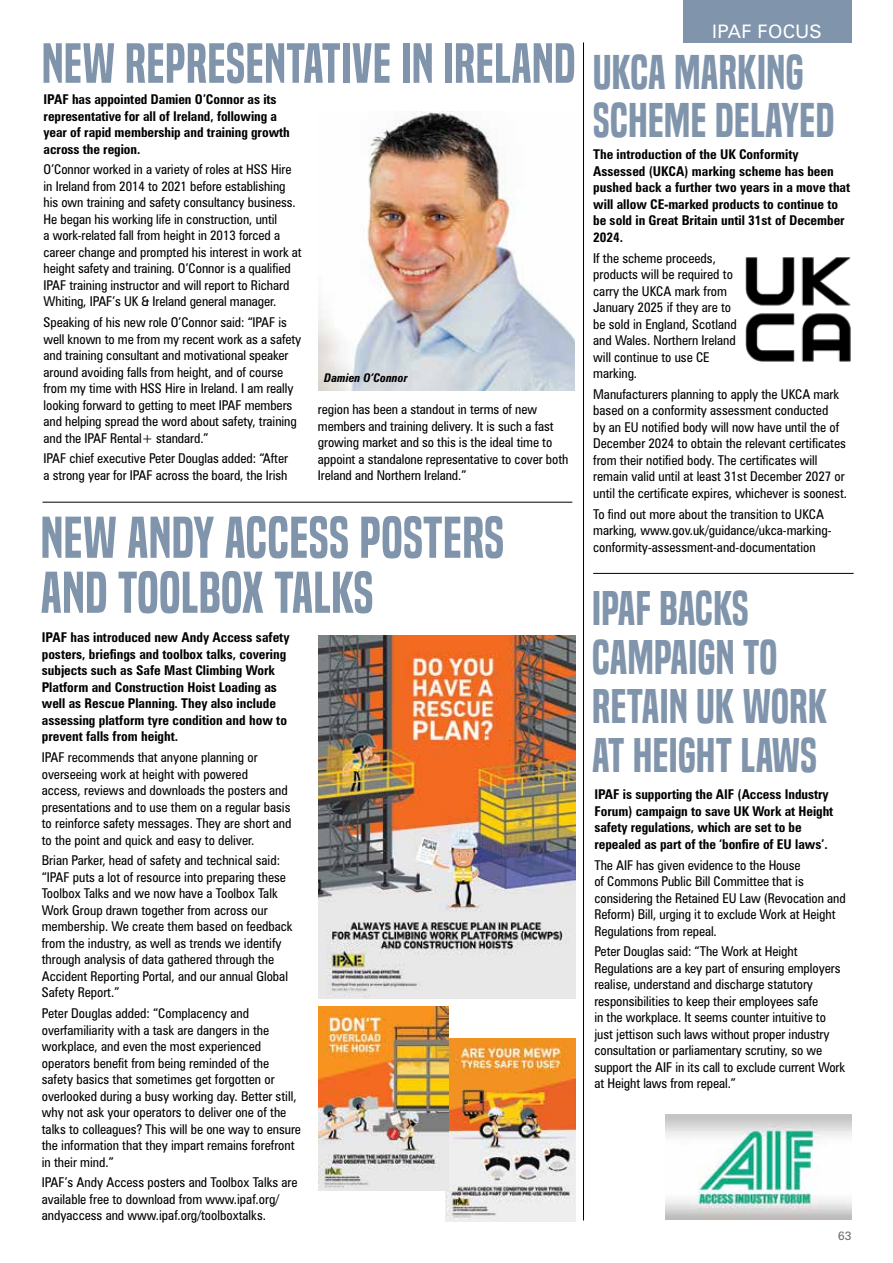
<style>
.page{position:relative;width:893px;height:1263px;background:#fff}
.page>*{position:absolute;margin:0;border:0;box-sizing:border-box;transform-origin:0 0}
.t1{font:54.3px/55.1px "Built Titling Sb";letter-spacing:.01em;color:#8094ac}
.t2{font:52.2px "Built Titling Sb";letter-spacing:.01em;color:#8094ac}
.t3{font:45.45px/48.2px "Built Titling Sb";letter-spacing:.01em;color:#8094ac}
.t4{font:45.3px/49.1px "Built Titling Sb";letter-spacing:.01em;color:#8094ac}
.t5{font:18.6px "Zurich BT";letter-spacing:.02em;color:#fff}
.t6{font:condensed 13.5px/16.5px "Zurich BT";color:#000}
.t7{font:700 condensed 13.5px/16.5px "Zurich BT";color:#000}
.t8{font:italic 700 condensed 12px "Zurich BT";letter-spacing:-.005em;color:#000}
.t9{font:12px "Zurich BT";color:#6d6e71}
</style>
<div class="page">
<div style="left:683px;top:0;width:169px;height:42px;background:#8094ac"></div>
<hr style="left:583px;top:42px;width:1px;height:1178px;background:#000">
<hr style="left:43px;top:502px;width:529px;height:1px;background:#000">
<hr style="left:593px;top:573px;width:261px;height:1px;background:#000">
<img style="left:745px;top:257px;width:106px;height:105px">
<img style="left:665px;top:1114px;width:186px;height:106px">
<img style="left:319px;top:111px;width:255px;height:279px">
<img style="left:319px;top:636px;width:257px;height:363px">
<img style="left:446px;top:1038px;width:130px;height:183px">
<img style="left:319px;top:1006px;width:130px;height:184px">
<h2 class="t2" style="left:42px;top:33px;width:535px">NEW REPRESENTATIVE IN IRELAND</h2>
<p class="t7" style="left:44px;top:91px;width:248px">IPAF has appointed Damien O’Connor as its representative for all of Ireland, following a year of rapid membership and training growth across the region.</p>
<p class="t6" style="left:44px;top:161px;width:260px">O’Connor worked in a variety of roles at HSS Hire in Ireland from 2014 to 2021 before establishing his own training and safety consultancy business.<br>He began his working life in construction, until<br>a work-related fall from height in 2013 forced a career change and prompted his interest in work at height safety and training. O’Connor is a qualified IPAF training instructor and will report to Richard Whiting, IPAF’s UK &amp; Ireland general manager.</p>
<p class="t6" style="left:44px;top:314px;width:259px">Speaking of his new role O’Connor said: “IPAF is well known to me from my recent work as a safety and training consultant and motivational speaker around avoiding falls from height, and of course from my time with HSS Hire in Ireland. I am really looking forward to getting to meet IPAF members and helping spread the word about safety, training and the IPAF Rental+ standard.”</p>
<p class="t6" style="left:44px;top:450px;width:246px">IPAF chief executive Peter Douglas added: “After a strong year for IPAF across the board, the Irish</p>
<p class="t8" style="left:324px;top:370px;width:85px">Damien O’Connor</p>
<p class="t6" style="left:318px;top:401px;width:252px">region has been a standout in terms of new members and training delivery. It is such a fast growing market and so this is the ideal time to appoint a standalone representative to cover both Ireland and Northern Ireland.”</p>
<h1 class="t1" style="left:41px;top:511px;width:465px">NEW ANDY ACCESS POSTERS<br>AND TOOLBOX TALKS</h1>
<p class="t7" style="left:42px;top:629px;width:249px">IPAF has introduced new Andy Access safety posters, briefings and toolbox talks, covering subjects such as Safe Mast Climbing Work Platform and Construction Hoist Loading as well as Rescue Planning. They also include assessing platform tyre condition and how to prevent falls from height.</p>
<p class="t6" style="left:42px;top:749px;width:251px">IPAF recommends that anyone planning or overseeing work at height with powered<br>access, reviews and downloads the posters and presentations and to use them on a regular basis to reinforce safety messages. They are short and to the point and quick and easy to deliver.</p>
<p class="t6" style="left:42px;top:852px;width:252px">Brian Parker, head of safety and technical said: “IPAF puts a lot of resource into preparing these Toolbox Talks and we now have a Toolbox Talk Work Group drawn together from across our membership. We create them based on feedback from the industry, as well as trends we identify through analysis of data gathered through the Accident Reporting Portal, and our annual Global Safety Report.”</p>
<p class="t6" style="left:42px;top:1005px;width:261px">Peter Douglas added: “Complacency and overfamiliarity with a task are dangers in the workplace, and even the most experienced operators benefit from being reminded of the safety basics that sometimes get forgotten or overlooked during a busy working day. Better still, why not ask your operators to deliver one of the talks to colleagues? This will be one way to ensure the information that they impart remains forefront in their mind.”</p>
<p class="t6" style="left:42px;top:1174px;width:257px">IPAF’s Andy Access posters and Toolbox Talks are available free to download from www.ipaf.org/ andyaccess and www.ipaf.org/toolboxtalks.</p>
<h3 class="t5" style="left:712px;top:20px;width:97px">IPAF FOCUS</h3>
<h3 class="t3" style="left:593px;top:48px;width:243px;text-indent:81px">MARKING<br>SCHEME DELAYED</h3>
<p class="t7" style="left:593px;top:146px;width:259px">The introduction of the UK Conformity Assessed (UKCA) marking scheme has been pushed back a further two years in a move that will allow CE-marked products to continue to be sold in Great Britain until 31st of December 2024.</p>
<p class="t6" style="left:593px;top:249px;width:145px">If the scheme proceeds, products will be required to carry the UKCA mark from<br>January 2025 if they are to be sold in England, Scotland and Wales. Northern Ireland will continue to use CE marking.</p>
<p class="t6" style="left:593px;top:386px;width:255px">Manufacturers planning to apply the UKCA mark based on a conformity assessment conducted<br>by an EU notified body will now have until the of December 2024 to obtain the relevant certificates from their notified body. The certificates will remain valid until at least 31st December 2027 or until the certificate expires, whichever is soonest.</p>
<p class="t6" style="left:593px;top:505px;width:240px">To find out more about the transition to UKCA marking, www.gov.uk/guidance/ukca-marking&shy;conformity-assessment-and-documentation</p>
<h3 class="t3" style="left:593px;top:48px;width:19px">UKCA</h3>
<h3 class="t4" style="left:592px;top:583px;width:236px">IPAF BACKS<br>CAMPAIGN TO<br>RETAIN UK WORK<br>AT HEIGHT LAWS</h3>
<p class="t7" style="left:594px;top:786px;width:240px">IPAF is supporting the AIF (Access Industry Forum) campaign to save UK Work at Height safety regulations, which are set to be repealed as part of the ‘bonfire of EU laws’.</p>
<p class="t6" style="left:594px;top:856px;width:253px">The AIF has given evidence to the House<br>of Commons Public Bill Committee that is considering the Retained EU Law (Revocation and Reform) Bill, urging it to exclude Work at Height Regulations from repeal.</p>
<p class="t6" style="left:594px;top:943px;width:252px">Peter Douglas said: “The Work at Height Regulations are a key part of ensuring employers realise, understand and discharge statutory responsibilities to keep their employees safe<br>in the workplace. It seems counter intuitive to just jettison such laws without proper industry consultation or parliamentary scrutiny, so we support the AIF in its call to exclude current Work at Height laws from repeal.”</p>
<p class="t9" style="left:838px;top:1229px;width:15px">63</p>
</div>
